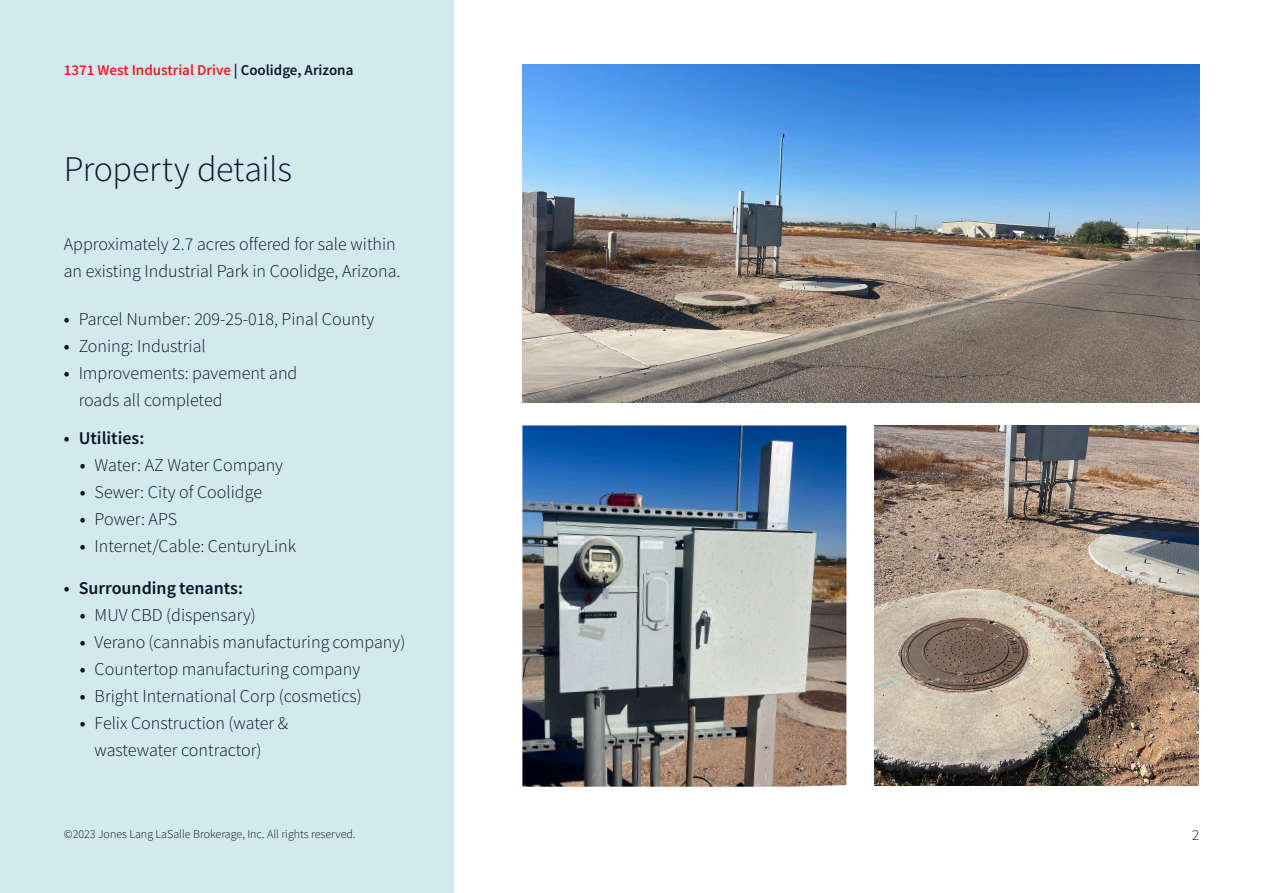
<style>
.page{position:relative;width:1263px;height:893px;background:#fff}
.page>*{position:absolute;margin:0;border:0;box-sizing:border-box;transform-origin:0 0}
.Section_heading_-_24pt{font:300 36px "Source Sans Pro";letter-spacing:-.01em;color:#091526}
.Body_Text__Can_be_10_or_12pt{font:300 18px/27px "Source Sans Pro";color:#091526}
.t1{font:600 18px "Source Sans Pro";color:#091526}
.Running_header{font:600 15px "Source Sans Pro";color:#ee1d23}
.Page_no{font:300 15px "Source Sans Pro";color:#091526}
.Footer_text__can_be_8_or_10pt{font:300 12px "Source Sans Pro";color:#091526}
.s1{color:#091526}
.s2{font-weight:600}
</style>
<div class="page">
<div style="left:0;top:0;width:454px;height:893px;background:#d2e9ee"></div>
<img style="left:522px;top:64px;width:677px;height:338px">
<img style="left:875px;top:425px;width:324px;height:360px">
<img style="left:522px;top:425px;width:324px;height:362px">
<p class="Running_header" style="left:64px;top:60px;width:291px">1371 West Industrial Drive <span class="s1">| Coolidge, Arizona</span></p>
<p class="Section_heading_-_24pt" style="left:64px;top:147px;width:230px">Property details</p>
<p class="Body_Text__Can_be_10_or_12pt" style="left:64px;top:231px;width:338px">Approximately 2.7 acres offered for sale within an existing Industrial Park in Coolidge, Arizona.</p>
<p class="Body_Text__Can_be_10_or_12pt" style="left:64px;top:305px;width:312px"><span class="s2">•</span> Parcel Number: 209-25-018, Pinal County</p>
<p class="Body_Text__Can_be_10_or_12pt" style="left:64px;top:332px;width:143px"><span class="s2">•</span> Zoning: Industrial</p>
<p class="Body_Text__Can_be_10_or_12pt" style="left:79px;top:359px;width:220px;text-indent:-15px"><span class="s2">•</span> Improvements: pavement and roads all completed</p>
<p class="t1" style="left:64px;top:426px;width:82px">• Utilities:</p>
<p class="Body_Text__Can_be_10_or_12pt" style="left:80px;top:451px;width:205px"><span class="s2">•</span> Water: AZ Water Company</p>
<p class="Body_Text__Can_be_10_or_12pt" style="left:80px;top:478px;width:184px"><span class="s2">•</span> Sewer: City of Coolidge</p>
<p class="Body_Text__Can_be_10_or_12pt" style="left:80px;top:505px;width:99px"><span class="s2">•</span> Power: APS</p>
<p class="Body_Text__Can_be_10_or_12pt" style="left:80px;top:532px;width:218px"><span class="s2">•</span> Internet/Cable: CenturyLink</p>
<p class="t1" style="left:64px;top:576px;width:181px">• Surrounding tenants:</p>
<p class="Body_Text__Can_be_10_or_12pt" style="left:80px;top:602px;width:178px"><span class="s2">•</span> MUV CBD (dispensary)</p>
<p class="Body_Text__Can_be_10_or_12pt" style="left:80px;top:629px;width:327px"><span class="s2">•</span> Verano (cannabis manufacturing company)</p>
<p class="Body_Text__Can_be_10_or_12pt" style="left:80px;top:656px;width:282px"><span class="s2">•</span> Countertop manufacturing company</p>
<p class="Body_Text__Can_be_10_or_12pt" style="left:80px;top:683px;width:284px"><span class="s2">•</span> Bright International Corp (cosmetics)</p>
<p class="Body_Text__Can_be_10_or_12pt" style="left:95px;top:710px;width:195px;text-indent:-15px"><span class="s2">•</span> Felix Construction (water &amp; wastewater contractor)</p>
<p class="Footer_text__can_be_8_or_10pt" style="left:64px;top:827px;width:293px">©2023 Jones Lang LaSalle Brokerage, Inc. All rights reserved.</p>
<p class="Page_no" style="left:1192px;top:826px;width:9px">2</p>
</div>
